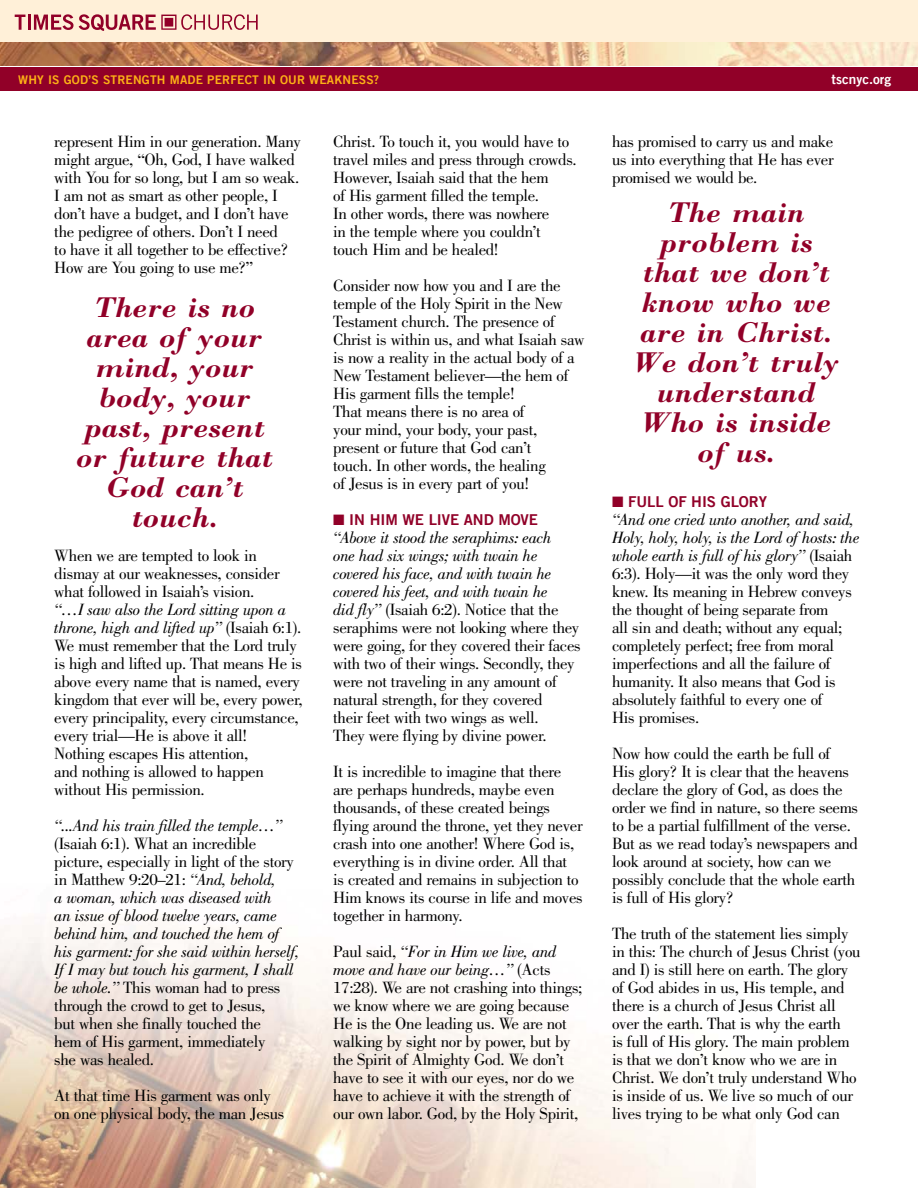
<style>
.page{position:relative;width:918px;height:1188px;background:#fff}
.page>*{position:absolute;margin:0;border:0;box-sizing:border-box;transform-origin:0 0}
.t1{font:italic 700 30px/30px "M Bodoni";color:#910028;text-align:center}
.t2{font:16.8px/18px "Bodoni";letter-spacing:-.02em;color:#000}
.t3{font:italic 16.8px "Bodoni";letter-spacing:-.02em;color:#000}
.t4{font:15px "Trade Gothic LT Std Bd 2";letter-spacing:-.005em;color:#910028}
.t5{font:13.5px "Trade Gothic LT Std Bd 2";color:#fff}
.t6{font:12px "Trade Gothic LT Std Bd 2";letter-spacing:.015em;color:#fcb116}
.s1{font-style:italic}
</style>
<div class="page">
<img style="left:0;top:917px;width:756px;height:271px">
<div style="left:0;top:0;width:918px;height:43px;background:#fff0d8"></div>
<svg style="left:15px;top:14px;width:58px;height:16px"></svg>
<svg style="left:79px;top:14px;width:179px;height:17px"></svg>
<img style="left:0;top:42px;width:918px;height:23px">
<div style="left:0;top:68px;width:918px;height:23px;background:#910028"></div>
<p class="t6" style="left:18px;top:73px;width:362px">WHY IS GOD’S STRENGTH MADE PERFECT IN OUR WEAKNESS?</p>
<p class="t5" style="left:832px;top:71px;width:61px">TSCNYC.ORG</p>
<p class="t2" style="left:54px;top:132px;width:248px">represent Him in our generation. Many might argue, “Oh, God, I have walked with You for so long, but I am so weak.<br>I am not as smart as other people, I don’t have a budget, and I don’t have the pedigree of others. Don’t I need<br>to have it all together to be effective?<br>How are You going to use me?”</p>
<h1 class="t1" style="left:76px;top:292px;width:198px">There is no area of your mind, your body, your past, present or future that<br>God can’t touch.</h1>
<p class="t2" style="left:54px;top:546px;width:227px">When we are tempted to look in dismay at our weaknesses, consider what followed in Isaiah’s vision.</p>
<p class="t2" style="left:54px;top:600px;width:250px"><span class="s1">“…I saw also the Lord sitting upon a throne, high and lifted up”</span> (Isaiah 6:1).<br>We must remember that the Lord truly is high and lifted up. That means He is above every name that is named, every kingdom that ever will be, every power, every principality, every circumstance, every trial—He is above it all!<br>Nothing escapes His attention,<br>and nothing is allowed to happen without His permission.</p>
<p class="t3" style="left:54px;top:816px;width:230px">“...And his train filled the temple…”</p>
<p class="t2" style="left:54px;top:834px;width:246px">(Isaiah 6:1). What an incredible picture, especially in light of the story in Matthew 9:20–21: <span class="s1">“And, behold,<br>a woman, which was diseased with<br>an issue of blood twelve years, came behind him, and touched the hem of his garment: for she said within herself, If I may but touch his garment, I shall be whole.”</span> This woman had to press through the crowd to get to Jesus,<br>but when she finally touched the<br>hem of His garment, immediately<br>she was healed.</p>
<p class="t2" style="left:54px;top:1086px;width:232px">At that time His garment was only on one physical body, the man Jesus</p>
<p class="t2" style="left:333px;top:132px;width:245px">Christ. To touch it, you would have to travel miles and press through crowds.<br>However, Isaiah said that the hem<br>of His garment filled the temple.<br>In other words, there was nowhere<br>in the temple where you couldn’t touch Him and be healed!</p>
<p class="t2" style="left:333px;top:276px;width:253px">Consider now how you and I are the temple of the Holy Spirit in the New Testament church. The presence of Christ is within us, and what Isaiah saw is now a reality in the actual body of a New Testament believer—the hem of His garment fills the temple!<br>That means there is no area of<br>your mind, your body, your past, present or future that God can’t<br>touch. In other words, the healing<br>of Jesus is in every part of you!</p>
<p class="t4" style="left:333px;top:510px;width:112px">■ IN HIM WE LIVE</p>
<p class="t4" style="left:464px;top:510px;width:11px">AND</p>
<p class="t4" style="left:498px;top:510px;width:23px">MOVE</p>
<p class="t2" style="left:333px;top:528px;width:249px"><span class="s1">“Above it stood the seraphims: each<br>one had six wings; with twain he covered his face, and with twain he covered his feet, and with twain he<br>did fly”</span> (Isaiah 6:2). Notice that the seraphims were not looking where they were going, for they covered their faces with two of their wings. Secondly, they were not traveling in any amount of natural strength, for they covered<br>their feet with two wings as well.<br>They were flying by divine power.</p>
<p class="t2" style="left:333px;top:762px;width:251px">It is incredible to imagine that there are perhaps hundreds, maybe even thousands, of these created beings flying around the throne, yet they never crash into one another! Where God is, everything is in divine order. All that<br>is created and remains in subjection to Him knows its course in life and moves together in harmony.</p>
<p class="t2" style="left:333px;top:942px;width:251px">Paul said, <span class="s1">“For in Him we live, and move and have our being…”</span> (Acts 17:28). We are not crashing into things; we know where we are going because He is the One leading us. We are not walking by sight nor by power, but by the Spirit of Almighty God. We don’t have to see it with our eyes, nor do we have to achieve it with the strength of our own labor. God, by the Holy Spirit,</p>
<p class="t2" style="left:612px;top:132px;width:223px;text-align:justify">has promised to carry us and make us into everything that He has ever promised we would be.</p>
<h1 class="t1" style="left:633px;top:198px;width:208px">The main problem is that we don’t know who we are in Christ.<br>We don’t truly understand<br>Who is inside of us.</h1>
<p class="t4" style="left:612px;top:492px;width:34px">■ FULL</p>
<p class="t4" style="left:668px;top:492px;width:73px">OF HIS GLORY</p>
<p class="t2" style="left:612px;top:510px;width:249px"><span class="s1">“And one cried unto another, and said, Holy, holy, holy, is the Lord of hosts: the whole earth is full of his glory”</span> (Isaiah 6:3). Holy—it was the only word they knew. Its meaning in Hebrew conveys the thought of being separate from<br>all sin and death; without any equal; completely perfect; free from moral imperfections and all the failure of humanity. It also means that God is absolutely faithful to every one of<br>His promises.</p>
<p class="t2" style="left:612px;top:744px;width:247px">Now how could the earth be full of<br>His glory? It is clear that the heavens declare the glory of God, as does the order we find in nature, so there seems to be a partial fulfillment of the verse.<br>But as we read today’s newspapers and look around at society, how can we possibly conclude that the whole earth is full of His glory?</p>
<p class="t2" style="left:612px;top:924px;width:250px">The truth of the statement lies simply in this: The church of Jesus Christ (you and I) is still here on earth. The glory of God abides in us, His temple, and there is a church of Jesus Christ all over the earth. That is why the earth<br>is full of His glory. The main problem is that we don’t know who we are in Christ. We don’t truly understand Who is inside of us. We live so much of our lives trying to be what only God can</p>
</div>
